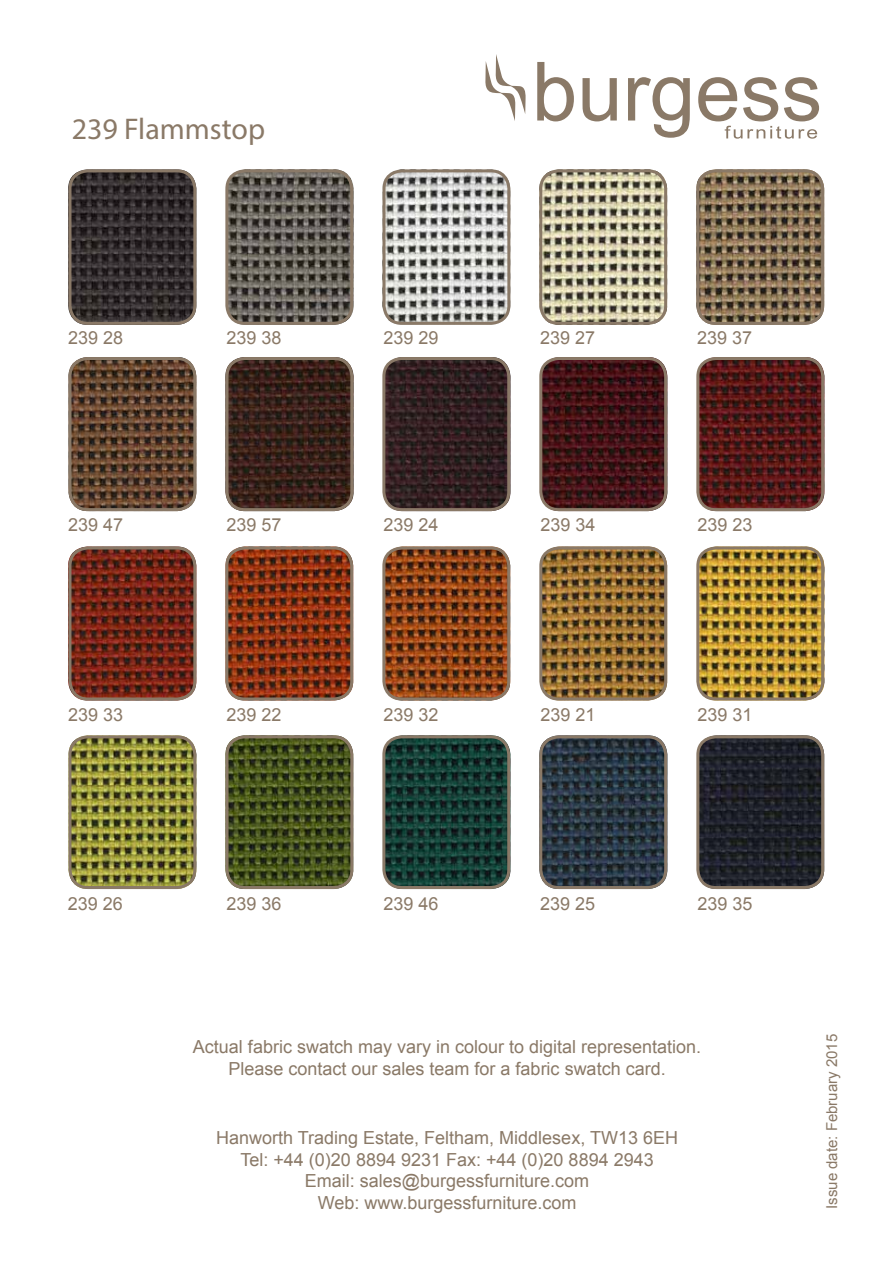
<style>
.page{position:relative;width:893px;height:1263px;background:#fff}
.page>*{position:absolute;margin:0;border:0;box-sizing:border-box;transform-origin:0 0}
.t1{font:30px "Myriad Pro";color:#8a7967}
.t2{font:18px/21.6px "Arial";color:#8a7967;text-align:center}
.t3{font:15px "Arial";color:#8a7967}
</style>
<div class="page">
<img style="left:68px;top:171px;width:128px;height:154px">
<img style="left:229px;top:170px;width:125px;height:154px">
<img style="left:382px;top:173px;width:128px;height:152px">
<img style="left:543px;top:173px;width:124px;height:148px">
<img style="left:700px;top:173px;width:124px;height:148px">
<img style="left:69px;top:357px;width:127px;height:154px">
<img style="left:229px;top:357px;width:125px;height:154px">
<img style="left:386px;top:357px;width:124px;height:154px">
<img style="left:543px;top:357px;width:124px;height:154px">
<img style="left:700px;top:357px;width:124px;height:154px">
<img style="left:68px;top:550px;width:128px;height:150px">
<img style="left:229px;top:550px;width:124px;height:150px">
<img style="left:386px;top:550px;width:124px;height:150px">
<img style="left:543px;top:550px;width:124px;height:150px">
<img style="left:700px;top:550px;width:124px;height:150px">
<img style="left:69px;top:736px;width:127px;height:153px">
<img style="left:229px;top:737px;width:124px;height:152px">
<img style="left:386px;top:736px;width:124px;height:153px">
<img style="left:543px;top:736px;width:124px;height:153px">
<img style="left:700px;top:739px;width:124px;height:150px">
<div style="left:69px;top:169px;width:127px;height:156px;border:3px solid #8a7967;border-radius:18px"></div>
<div style="left:69px;top:735px;width:127px;height:154px;border:3px solid #8a7967;border-radius:18px"></div>
<div style="left:225px;top:735px;width:128px;height:154px;border:3px solid #8a7967;border-radius:18px"></div>
<div style="left:382px;top:735px;width:128px;height:154px;border:3px solid #8a7967;border-radius:18px"></div>
<div style="left:539px;top:735px;width:128px;height:154px;border:3px solid #8a7967;border-radius:18px"></div>
<div style="left:539px;top:546px;width:128px;height:154px;border:3px solid #8a7967;border-radius:18px"></div>
<div style="left:696px;top:735px;width:128px;height:154px;border:3px solid #8a7967;border-radius:18px"></div>
<div style="left:696px;top:546px;width:128px;height:154px;border:3px solid #8a7967;border-radius:18px"></div>
<div style="left:69px;top:357px;width:127px;height:154px;border:3px solid #8a7967;border-radius:18px"></div>
<div style="left:225px;top:357px;width:128px;height:154px;border:3px solid #8a7967;border-radius:18px"></div>
<div style="left:382px;top:357px;width:128px;height:154px;border:3px solid #8a7967;border-radius:18px"></div>
<div style="left:383px;top:169px;width:127px;height:156px;border:3px solid #8a7967;border-radius:18px"></div>
<div style="left:539px;top:169px;width:128px;height:156px;border:3px solid #8a7967;border-radius:18px"></div>
<div style="left:539px;top:357px;width:128px;height:154px;border:3px solid #8a7967;border-radius:18px"></div>
<div style="left:696px;top:357px;width:128px;height:154px;border:3px solid #8a7967;border-radius:18px"></div>
<div style="left:696px;top:169px;width:128px;height:156px;border:3px solid #8a7967;border-radius:18px"></div>
<div style="left:225px;top:546px;width:128px;height:154px;border:3px solid #8a7967;border-radius:18px"></div>
<div style="left:69px;top:546px;width:127px;height:154px;border:3px solid #8a7967;border-radius:18px"></div>
<div style="left:382px;top:546px;width:128px;height:154px;border:3px solid #8a7967;border-radius:18px"></div>
<div style="left:225px;top:169px;width:128px;height:156px;border:3px solid #8a7967;border-radius:18px"></div>
<svg style="left:537px;top:62px;width:37px;height:59px"></svg>
<svg style="left:582px;top:78px;width:35px;height:43px"></svg>
<svg style="left:628px;top:77px;width:62px;height:61px"></svg>
<svg style="left:698px;top:77px;width:121px;height:62px"></svg>
<svg style="left:485px;top:54px;width:41px;height:67px"></svg>
<h1 class="t1" style="left:72px;top:110px;width:195px">239 Flammstop</h1>
<p class="t2" style="left:68px;top:327px;width:57px">239 28</p>
<p class="t2" style="left:227px;top:327px;width:57px">239 38</p>
<p class="t2" style="left:383px;top:327px;width:57px">239 29</p>
<p class="t2" style="left:540px;top:327px;width:57px">239 27</p>
<p class="t2" style="left:697px;top:327px;width:57px">239 37</p>
<p class="t2" style="left:68px;top:514px;width:57px">239 47</p>
<p class="t2" style="left:227px;top:514px;width:57px">239 57</p>
<p class="t2" style="left:383px;top:514px;width:57px">239 24</p>
<p class="t2" style="left:540px;top:514px;width:57px">239 34</p>
<p class="t2" style="left:697px;top:514px;width:57px">239 23</p>
<p class="t2" style="left:68px;top:704px;width:57px">239 33</p>
<p class="t2" style="left:227px;top:704px;width:57px">239 22</p>
<p class="t2" style="left:383px;top:704px;width:57px">239 32</p>
<p class="t2" style="left:540px;top:704px;width:57px">239 21</p>
<p class="t2" style="left:697px;top:704px;width:57px">239 31</p>
<p class="t2" style="left:68px;top:893px;width:57px">239 26</p>
<p class="t2" style="left:227px;top:893px;width:57px">239 36</p>
<p class="t2" style="left:383px;top:893px;width:57px">239 46</p>
<p class="t2" style="left:540px;top:893px;width:57px">239 25</p>
<p class="t2" style="left:697px;top:893px;width:57px">239 35</p>
<p class="t2" style="left:193px;top:1036px;width:510px">Actual fabric swatch may vary in colour to digital representation.<br>Please contact our sales team for a fabric swatch card.</p>
<p class="t2" style="left:216px;top:1127px;width:463px">Hanworth Trading Estate, Feltham, Middlesex, TW13 6EH Tel: +44 (0)20 8894 9231 Fax: +44 (0)20 8894 2943<br>Email: sales@burgessfurniture.com<br>Web: www.burgessfurniture.com</p>
<p class="t3" style="left:822px;top:1209px;width:177px;rotate:-90deg">Issue date: February 2015</p>
</div>
